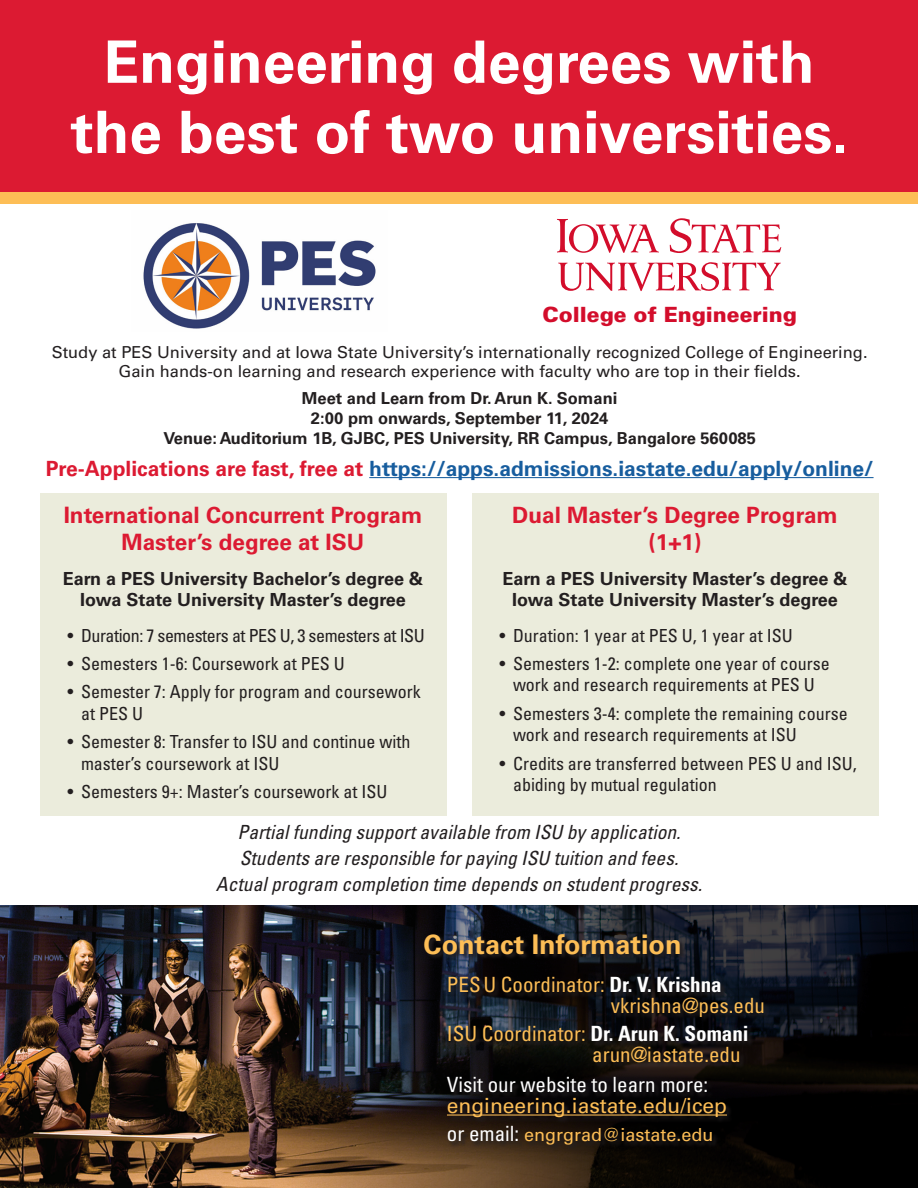
<style>
.page{position:relative;width:918px;height:1188px;background:#fff}
.page>*{position:absolute;margin:0;border:0;box-sizing:border-box;transform-origin:0 0}
.ICEP_Flyer_heading{font:700 58.5px/70.2px "Univers LT Std";color:#fff;text-align:center}
.ICEP_Contact_Heading{font:700 27px "Univers LT Std";color:#fdbe56}
.ICEP_Flyer_subheading{font:700 22.5px/27px "Univers LT Std";color:#dc1a32;text-align:center}
.t1{font:condensed 21px "Univers LT Std";color:#fdbe56}
.t2{font:700 21px "Univers LT Std";color:#175d9e}
.t3{font:21px/21px "Univers LT Std";color:#fdbe56}
.t4{font:900 21px "Univers";color:#d30d2b}
.t5{font:italic condensed 19.5px "Univers LT Std";color:#231f20}
.t6{font:condensed 18px/21.6px "Univers LT Std";color:#231f20}
.Bullet_list{font:700 18px/21.6px "Univers LT Std";color:#231f20;text-align:center}
.t7{font:condensed 18px "Univers LT Std";letter-spacing:-.025em;color:#231f20}
.t8{font:18px "Univers LT Std";color:#fdbe56}
.t9{font:16.5px/19.8px "Univers LT Std";color:#231f20;text-align:center}
.t10{font:700 16.5px/19.8px "Univers LT Std";color:#231f20;text-align:center}
.s1{color:#dc1a32}
.s2{font-weight:700;color:#fff}
.s3{font-stretch:condensed;color:#fff}
.s4{font-stretch:condensed;font-size:21px;color:#fff}
</style>
<div class="page">
<div style="left:0;top:0;width:918px;height:192px;background:#dc1a32"></div>
<div style="left:0;top:192px;width:918px;height:12px;background:#fdbe56"></div>
<svg style="left:557px;top:219px;width:102px;height:34px"></svg>
<svg style="left:670px;top:218px;width:111px;height:35px"></svg>
<svg style="left:558px;top:262px;width:223px;height:29px"></svg>
<img style="left:143px;top:223px;width:233px;height:106px">
<img style="left:0;top:905px;width:282px;height:283px">
<svg style="left:282px;top:905px;width:636px;height:283px;background:#201d1d"></svg>
<svg style="left:425px;top:934px;width:345px;height:216px;background:#131213"></svg>
<hr style="left:447px;top:1115px;width:280px;height:1px;background:#fdbe56">
<div style="left:472px;top:493px;width:407px;height:323px;background:#ebecdc"></div>
<div style="left:40px;top:493px;width:407px;height:323px;background:#ebecdc"></div>
<hr style="left:369px;top:477px;width:505px;height:1px;background:#175d9e">
<h1 class="ICEP_Flyer_heading" style="left:71px;top:28px;width:779px">Engineering degrees with the best of two universities.</h1>
<p class="t4" style="left:543px;top:301px;width:256px">College of Engineering</p>
<p class="t9" style="left:52px;top:342px;width:817px">Study at PES University and at Iowa State University’s internationally recognized College of Engineering.<br>Gain hands-on learning and research experience with faculty who are top in their fields.</p>
<p class="t10" style="left:163px;top:388px;width:594px">Meet and Learn from Dr. Arun K. Somani<br>2:00 pm onwards, September 11, 2024<br>Venue: Auditorium 1B, GJBC, PES University, RR Campus, Bangalore 560085</p>
<p class="t2" style="left:46px;top:456px;width:829px"><span class="s1">Pre-Applications are fast, free at</span> https://apps.admissions.iastate.edu/apply/online/</p>
<h2 class="ICEP_Flyer_subheading" style="left:64px;top:501px;width:360px">International Concurrent Program<br>Master’s degree at ISU</h2>
<p class="Bullet_list" style="left:63px;top:568px;width:362px">Earn a PES University Bachelor’s degree &amp;<br>Iowa State University Master’s degree</p>
<p class="t7" style="left:68px;top:624px;width:359px">• Duration: 7 semesters at PES U, 3 semesters at ISU</p>
<p class="t6" style="left:68px;top:652px;width:279px">• Semesters 1-6: Coursework at PES U</p>
<p class="t6" style="left:81px;top:681px;width:341px;text-indent:-14px">• Semester 7: Apply for program and coursework at PES U</p>
<p class="t6" style="left:81px;top:731px;width:331px;text-indent:-14px">• Semester 8: Transfer to ISU and continue with master’s coursework at ISU</p>
<p class="t6" style="left:68px;top:781px;width:322px">• Semesters 9+: Master’s coursework at ISU</p>
<h2 class="ICEP_Flyer_subheading" style="left:512px;top:501px;width:327px">Dual Master’s Degree Program (1+1)</h2>
<p class="Bullet_list" style="left:502px;top:568px;width:347px">Earn a PES University Master’s degree &amp;<br>Iowa State University Master’s degree</p>
<p class="t6" style="left:500px;top:624px;width:295px">• Duration: 1 year at PES U, 1 year at ISU</p>
<p class="t6" style="left:500px;top:652px;width:332px;text-align:center">• Semesters 1-2: complete one year of course work and research requirements at PES U</p>
<p class="t6" style="left:513px;top:702px;width:336px;text-indent:-14px">• Semesters 3-4: complete the remaining course work and research requirements at ISU</p>
<p class="t6" style="left:513px;top:752px;width:345px;text-indent:-14px">• Credits are transferred between PES U and ISU, abiding by mutual regulation</p>
<p class="t5" style="left:238px;top:820px;width:445px">Partial funding support available from ISU by application.</p>
<p class="t5" style="left:240px;top:846px;width:440px">Students are responsible for paying ISU tuition and fees.</p>
<p class="t5" style="left:216px;top:872px;width:488px">Actual program completion time depends on student progress.</p>
<h2 class="ICEP_Contact_Heading" style="left:424px;top:928px;width:259px">Contact Information</h2>
<p class="t1" style="left:447px;top:971px;width:276px">PES U Coordinator: <span class="s2">Dr. V. Krishna</span></p>
<p class="t1" style="left:611px;top:992px;width:156px">vkrishna@pes.edu</p>
<p class="t1" style="left:447px;top:1020px;width:303px">ISU Coordinator: <span class="s2">Dr. Arun K. Somani</span></p>
<p class="t1" style="left:592px;top:1041px;width:150px">arun@iastate.edu</p>
<p class="t3" style="left:447px;top:1074px;width:282px"><span class="s3">Visit our website to learn more: </span>engineering.iastate.edu/icep</p>
<p class="t8" style="left:447px;top:1124px;width:268px"><span class="s4">or email:</span> engrgrad@iastate.edu</p>
</div>
